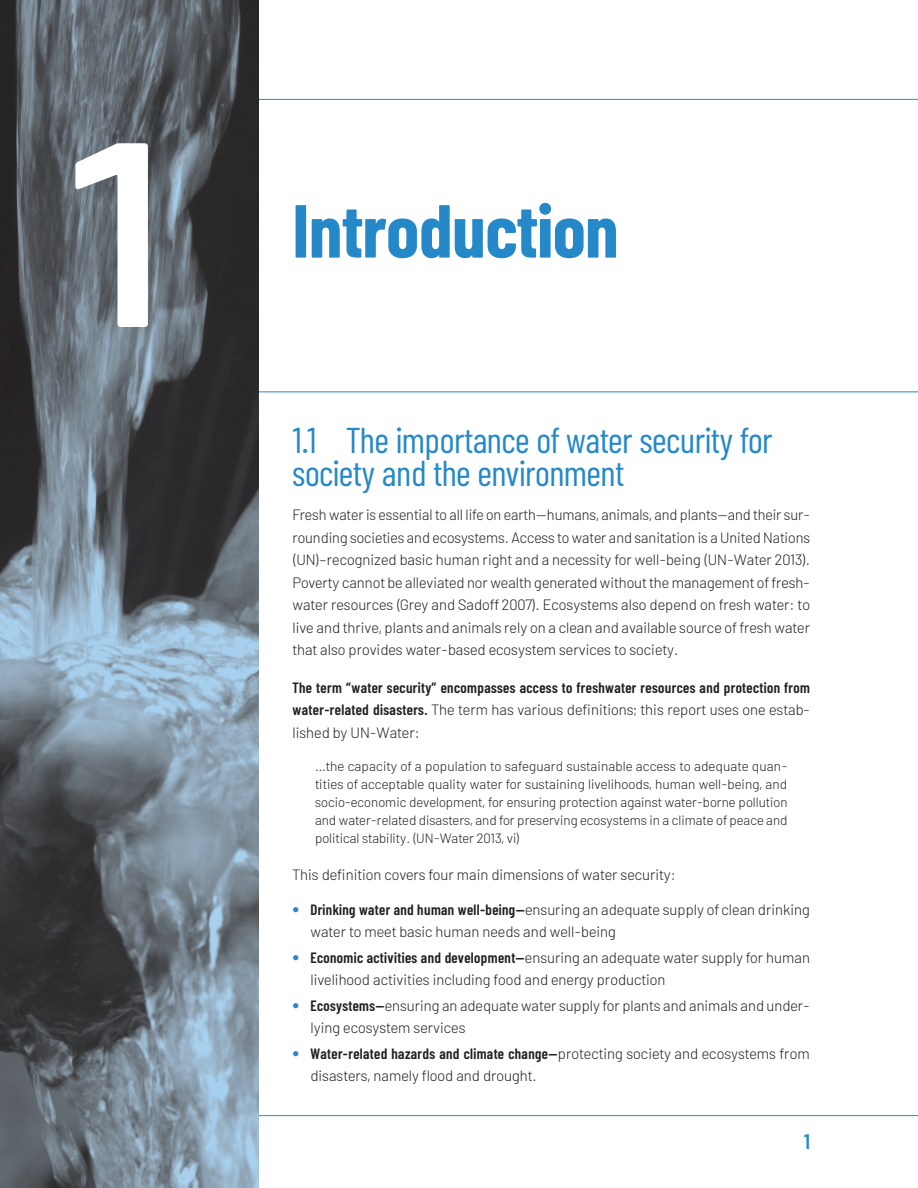
<style>
.page{position:relative;width:918px;height:1188px;background:#fff}
.page>*{position:absolute;margin:0;border:0;box-sizing:border-box;transform-origin:0 0}
.t1{font:600 262.5px "Barlow Condensed";color:#fff}
.t2{font:700 75px "Barlow Condensed";color:#2589c9}
.t3{font:36px/33px "Barlow Condensed";color:#2589c9}
.t4{font:600 21px "Barlow Condensed";color:#2589c9}
.t5{font:300 15px/22.5px "Barlow";color:#231f20}
.t6{font:600 15px "Barlow Condensed";letter-spacing:.025em;color:#231f20}
.t7{font:300 13.5px/18px "Barlow";color:#231f20;text-align:justify}
.s1{font-family:"Barlow Condensed";font-weight:600}
.s2{color:#2589c9}
.s3{font-family:"Barlow";font-weight:300}
</style>
<div class="page">
<hr style="left:243px;top:99px;width:675px;height:1px;background:#2589c9">
<hr style="left:243px;top:1115px;width:675px;height:1px;background:#2589c9">
<hr style="left:0;top:392px;width:918px;height:1px;background:#2589c9">
<img style="left:0;top:0;width:259px;height:1188px">
<h1 class="t1" style="left:69px;top:46px;width:107px">1</h1>
<h2 class="t2" style="left:292px;top:177px;width:327px">Introduction</h2>
<h3 class="t3" style="left:292px;top:421px;width:482px">1.1 The importance of water security for society and the environment</h3>
<p class="t5" style="left:292px;top:502px;width:519px;text-align:justify">Fresh water is essential to all life on earth—humans, animals, and plants—and their sur&shy;rounding societies and ecosystems. Access to water and sanitation is a United Nations (UN)–recognized basic human right and a necessity for well-being (UN-Water 2013).<br>Poverty cannot be alleviated nor wealth generated without the management of fresh&shy;water resources (Grey and Sadoff 2007). Ecosystems also depend on fresh water: to live and thrive, plants and animals rely on a clean and available source of fresh water that also provides water-based ecosystem services to society.</p>
<p class="t6" style="left:292px;top:677px;width:519px">The term “water security” encompasses access to freshwater resources and protection from</p>
<p class="t5" style="left:292px;top:697px;width:519px"><span class="s1">water-related disasters.</span> The term has various definitions; this report uses one estab&shy;lished by UN-Water:</p>
<p class="t7" style="left:315px;top:756px;width:474px">…the capacity of a population to safeguard sustainable access to adequate quan&shy;tities of acceptable quality water for sustaining livelihoods, human well-being, and socio-economic development, for ensuring protection against water-borne pollution and water-related disasters, and for preserving ecosystems in a climate of peace and political stability. (UN-Water 2013, vi)</p>
<p class="t5" style="left:292px;top:862px;width:385px">This definition covers four main dimensions of water security:</p>
<p class="t5" style="left:310px;top:897px;width:501px;text-indent:-18px"><span class="s2">●</span> <span class="s1">Drinking water and human well-being—</span>ensuring an adequate supply of clean drinking water to meet basic human needs and well-being</p>
<p class="t5" style="left:310px;top:945px;width:501px;text-indent:-18px"><span class="s2">●</span> <span class="s1">Economic activities and development—</span>ensuring an adequate water supply for human livelihood activities including food and energy production</p>
<p class="t5" style="left:310px;top:993px;width:501px;text-indent:-18px"><span class="s2">●</span> <span class="s1">Ecosystems—</span>ensuring an adequate water supply for plants and animals and under&shy;lying ecosystem services</p>
<p class="t6" style="left:292px;top:1043px;width:519px"><span class="s2">●</span> Water-related hazards and climate change—<span class="s3">protecting society and ecosystems from</span></p>
<p class="t5" style="left:310px;top:1063px;width:228px">disasters, namely flood and drought.</p>
<h3 class="t4" style="left:804px;top:1126px;width:7px">1</h3>
</div>
